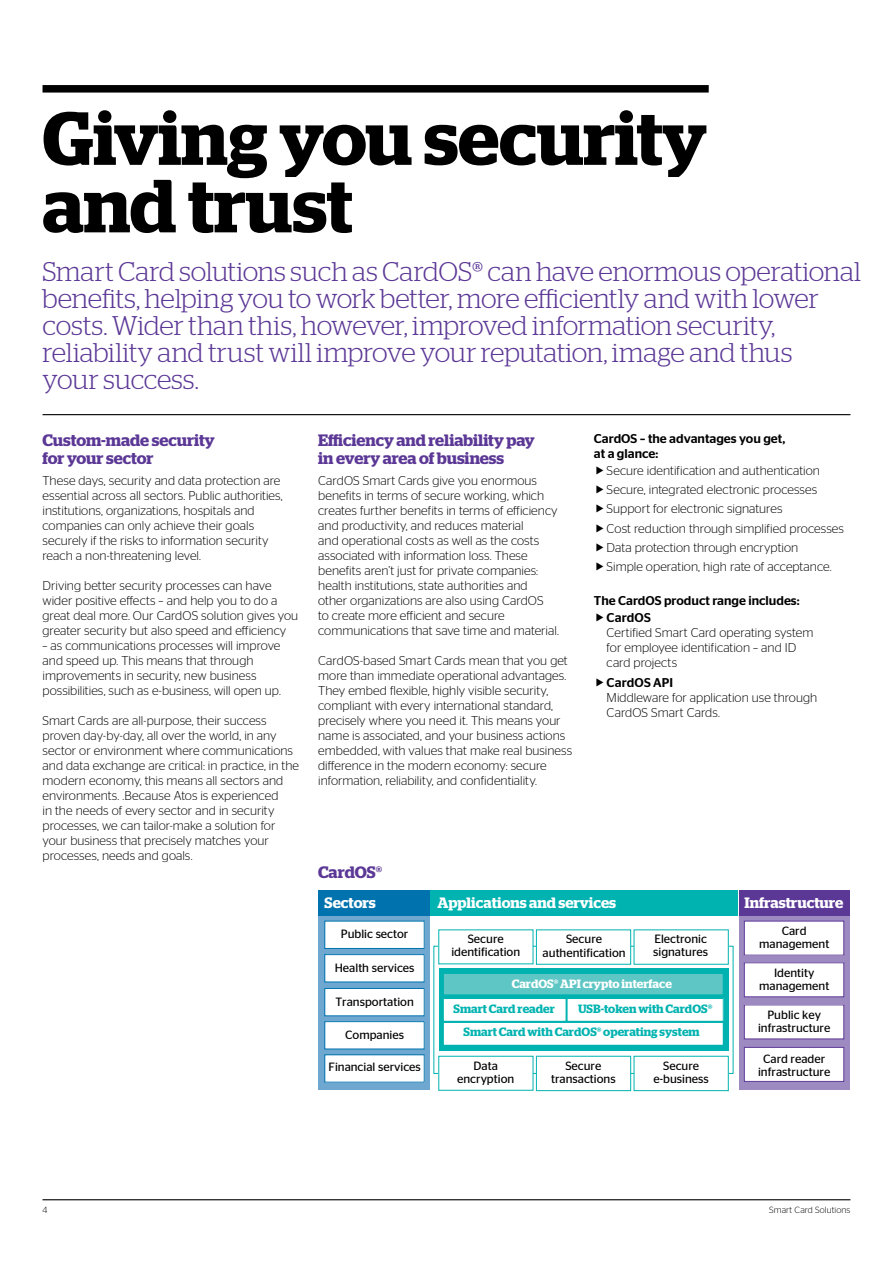
<style>
.page{position:relative;width:893px;height:1263px;background:#fff}
.page>*{position:absolute;margin:0;border:0;box-sizing:border-box;transform-origin:0 0}
.t1{font:600 75px/67.5px "Stag";letter-spacing:-.005em;color:#000}
.t2{font:300 27px/27px "Stag";letter-spacing:-.01em;color:#5c3896}
.t3{font:600 16.5px/18px "Stag";color:#5c3896}
.t4{font:600 15px "Stag";color:#fff}
.t5{font:300 12.75px/15px "Stag Sans";letter-spacing:.005em;color:#000}
.t6{font:500 12.75px/15px "Stag Sans";color:#000}
.t7{font:12px/13.5px "Stag Sans";color:#000;text-align:center}
.t8{font:600 12px "Stag";color:#00b3b0}
.t9{font:600 12px "Stag";color:#fff}
.t10{font:300 9px "Stag Sans";letter-spacing:.01em;color:#000}
</style>
<div class="page">
<div style="left:43px;top:85px;width:666px;height:8px;background:#000"></div>
<hr style="left:43px;top:414px;width:807px;height:1px;background:#000">
<div style="left:318px;top:890px;width:111px;height:200px;background:#6ea7d0"></div>
<div style="left:325px;top:921px;width:99px;height:27px;background:#fff"></div>
<div style="left:324px;top:921px;width:101px;height:28px;border:1px solid #0073ae"></div>
<div style="left:325px;top:954px;width:99px;height:28px;background:#fff"></div>
<div style="left:324px;top:954px;width:101px;height:28px;border:1px solid #0073ae"></div>
<div style="left:325px;top:988px;width:99px;height:28px;background:#fff"></div>
<div style="left:324px;top:988px;width:101px;height:28px;border:1px solid #0073ae"></div>
<div style="left:325px;top:1022px;width:99px;height:27px;background:#fff"></div>
<div style="left:324px;top:1021px;width:101px;height:28px;border:1px solid #0073ae"></div>
<div style="left:325px;top:1055px;width:99px;height:27px;background:#fff"></div>
<div style="left:324px;top:1054px;width:101px;height:28px;border:1px solid #0073ae"></div>
<div style="left:430px;top:890px;width:308px;height:26px;background:#00b3b0"></div>
<div style="left:739px;top:890px;width:111px;height:200px;background:#9d8ac1"></div>
<div style="left:739px;top:890px;width:111px;height:26px;background:#5c3896"></div>
<div style="left:318px;top:890px;width:111px;height:26px;background:#0073ae"></div>
<div style="left:744px;top:921px;width:100px;height:34px;background:#fff"></div>
<div style="left:744px;top:963px;width:100px;height:34px;background:#fff"></div>
<div style="left:744px;top:962px;width:100px;height:35px;border:1px solid #5c3896"></div>
<div style="left:744px;top:1005px;width:100px;height:34px;background:#fff"></div>
<div style="left:744px;top:1047px;width:100px;height:34px;background:#fff"></div>
<div style="left:744px;top:1047px;width:100px;height:35px;border:1px solid #5c3896"></div>
<div style="left:536px;top:1056px;width:95px;height:35px;border:1px solid #00b3b0"></div>
<div style="left:634px;top:1056px;width:95px;height:35px;border:1px solid #00b3b0"></div>
<div style="left:439px;top:969px;width:290px;height:82px;background:#00b3b0"></div>
<div style="left:443px;top:973px;width:280px;height:22px;background:#5ec6c5"></div>
<div style="left:443px;top:973px;width:281px;height:22px;border:1px solid #00b3b0"></div>
<div style="left:443px;top:1022px;width:280px;height:23px;background:#fff"></div>
<div style="left:443px;top:1022px;width:281px;height:24px;border:1px solid #00b3b0"></div>
<div style="left:443px;top:998px;width:123px;height:23px;background:#fff"></div>
<div style="left:443px;top:998px;width:123px;height:24px;border:1px solid #00b3b0"></div>
<div style="left:567px;top:998px;width:156px;height:23px;background:#fff"></div>
<div style="left:567px;top:998px;width:157px;height:24px;border:1px solid #00b3b0"></div>
<hr style="left:43px;top:1199px;width:807px;height:1px;background:#000">
<h1 class="t1" style="left:43px;top:104px;width:666px">Giving you security and trust</h1>
<p class="t2" style="left:43px;top:257px;width:820px">Smart Card solutions such as CardOS® can have enormous operational benefits, helping you to work better, more efficiently and with lower costs. Wider than this, however, improved information security, reliability and trust will improve your reputation, image and thus<br>your success.</p>
<p class="t3" style="left:43px;top:431px;width:174px">Custom-made security for your sector</p>
<p class="t5" style="left:43px;top:473px;width:242px">These days, security and data protection are essential across all sectors. Public authorities, institutions, organizations, hospitals and companies can only achieve their goals securely if the risks to information security reach a non-threatening level.</p>
<p class="t5" style="left:43px;top:578px;width:257px">Driving better security processes can have wider positive effects – and help you to do a great deal more. Our CardOS solution gives you greater security but also speed and efficiency</p>
<p class="t5" style="left:43px;top:638px;width:240px">– as communications processes will improve and speed up. This means that through improvements in security, new business possibilities, such as e-business, will open up.</p>
<p class="t5" style="left:43px;top:713px;width:258px">Smart Cards are all-purpose, their success proven day-by-day, all over the world, in any sector or environment where communications and data exchange are critical: in practice, in the modern economy, this means all sectors and environments. .Because Atos is experienced<br>in the needs of every sector and in security processes, we can tailor-make a solution for your business that precisely matches your processes, needs and goals.</p>
<p class="t3" style="left:318px;top:431px;width:218px">Efficiency and reliability pay in every area of business</p>
<p class="t5" style="left:318px;top:473px;width:242px">CardOS Smart Cards give you enormous benefits in terms of secure working, which creates further benefits in terms of efficiency and productivity, and reduces material<br>and operational costs as well as the costs associated with information loss. These benefits aren’t just for private companies: health institutions, state authorities and other organizations are also using CardOS<br>to create more efficient and secure communications that save time and material.</p>
<p class="t5" style="left:318px;top:653px;width:255px">CardOS-based Smart Cards mean that you get more than immediate operational advantages.<br>They embed flexible, highly visible security, compliant with every international standard, precisely where you need it. This means your name is associated, and your business actions embedded, with values that make real business difference in the modern economy: secure information, reliability, and confidentiality.</p>
<p class="t6" style="left:594px;top:431px;width:193px">CardOS – the advantages you get, at a glance:</p>
<p class="t5" style="left:607px;top:461px;width:239px;line-height:19.2px">Secure identification and authentication Secure, integrated electronic processes Support for electronic signatures<br>Cost reduction through simplified processes Data protection through encryption<br>Simple operation, high rate of acceptance.</p>
<p class="t6" style="left:607px;top:592px;width:194px;line-height:17.1px;text-indent:-13px">The CardOS product range includes:<br>CardOS</p>
<p class="t5" style="left:607px;top:625px;width:208px">Certified Smart Card operating system for employee identification – and ID card projects</p>
<p class="t6" style="left:607px;top:675px;width:68px">CardOS API</p>
<p class="t5" style="left:607px;top:689px;width:212px">Middleware for application use through<br>CardOS Smart Cards.</p>
<p class="t3" style="left:318px;top:863px;width:65px">CardOS®</p>
<p class="t4" style="left:325px;top:894px;width:53px">Sectors</p>
<p class="t4" style="left:744px;top:893px;width:100px">Infrastructure</p>
<p class="t7" style="left:451px;top:932px;width:70px">Secure identification</p>
<p class="t7" style="left:543px;top:932px;width:85px">Secure authentification</p>
<p class="t7" style="left:653px;top:932px;width:57px;text-align:left">Electronic signatures</p>
<p class="t4" style="left:437px;top:893px;width:180px">Applications and services</p>
<p class="t7" style="left:759px;top:924px;width:72px">Card management</p>
<p class="t7" style="left:759px;top:966px;width:72px">Identity management</p>
<p class="t7" style="left:758px;top:1008px;width:74px">Public key infrastructure</p>
<p class="t7" style="left:758px;top:1052px;width:74px">Card reader infrastructure</p>
<p class="t7" style="left:341px;top:927px;width:69px">Public sector</p>
<p class="t7" style="left:335px;top:960px;width:81px">Health services</p>
<p class="t7" style="left:335px;top:995px;width:80px">Transportation</p>
<p class="t7" style="left:345px;top:1027px;width:60px">Companies</p>
<p class="t7" style="left:328px;top:1060px;width:94px">Financial services</p>
<p class="t9" style="left:512px;top:976px;width:162px">CardOS® API crypto interface</p>
<p class="t8" style="left:464px;top:1025px;width:238px">Smart Card with CardOS® operating system</p>
<p class="t8" style="left:454px;top:1002px;width:103px">Smart Card reader</p>
<p class="t8" style="left:578px;top:1002px;width:136px">USB-token with CardOS®</p>
<p class="t7" style="left:457px;top:1059px;width:59px">Data encryption</p>
<p class="t7" style="left:551px;top:1059px;width:66px">Secure transactions</p>
<p class="t7" style="left:653px;top:1059px;width:57px">Secure e-business</p>
<p class="t10" style="left:43px;top:1205px;width:6px">4</p>
<p class="t10" style="left:769px;top:1205px;width:83px">Smart Card Solutions</p>
</div>
